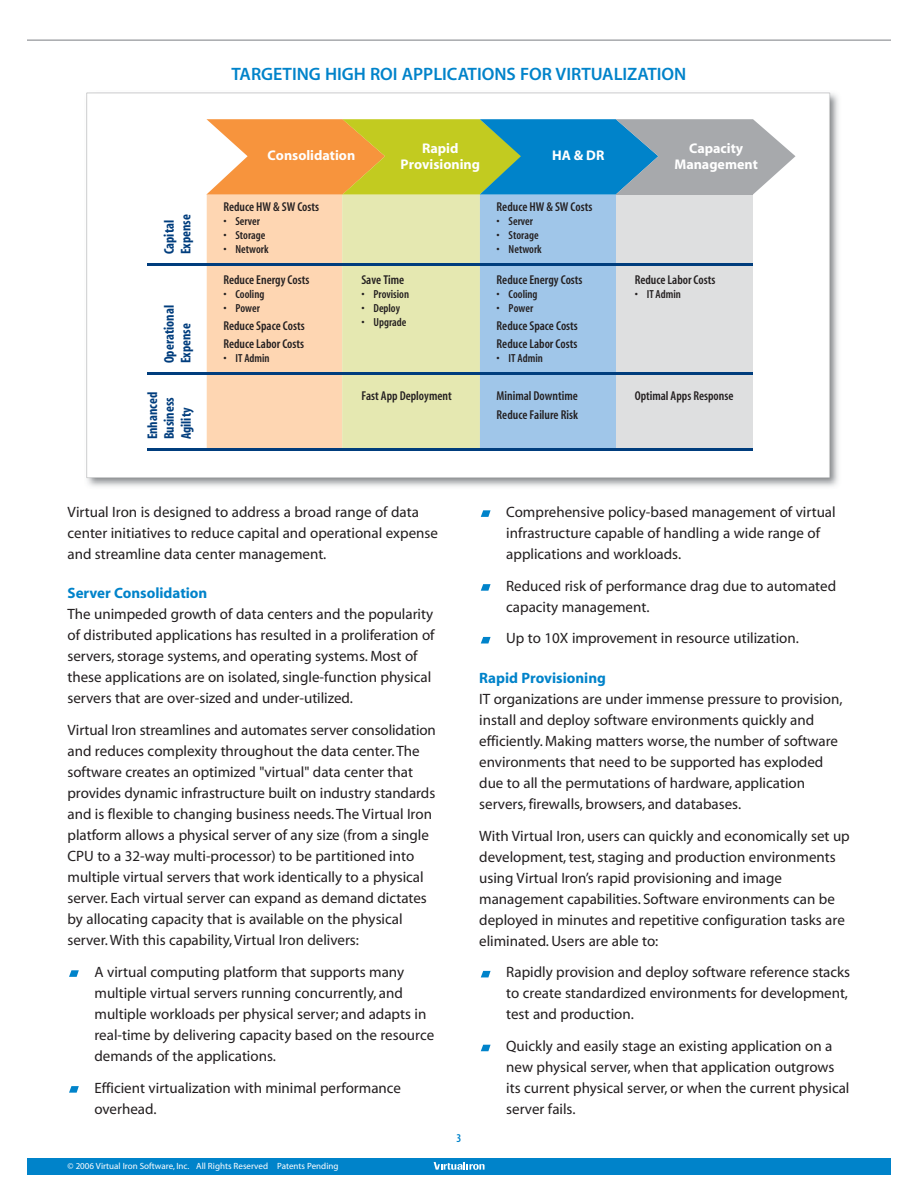
<style>
.page{position:relative;width:918px;height:1188px;background:#fff}
.page>*{position:absolute;margin:0;border:0;box-sizing:border-box;transform-origin:0 0}
.t1{font:18px "Myriad MM 565 600";color:#0083ca}
.t2{font:15px/21px "Myriad MM 406 600";color:#231f20}
.t3{font:15px "Myriad MM 700 600";color:#0083ca}
.t4{font:14.1px/16.8px "Myriad MM.700.300.";color:#003d7d}
.t5{font:14.1px/16.8px "Myriad MM.700.600.";color:#fff;text-align:center}
.t6{font:12.9px/17.9px "Myriad MM.565.300.";color:#231f20}
.t7{font:12px "Myriad MM 565 300";color:#0083ca}
.t8{font:11.7px "Myriad MM.565.300.";color:#231f20}
.t9{font:9px "Myriad MM 406 600";color:#fff}
</style>
<div class="page">
<div style="left:27px;top:1158px;width:864px;height:17px;background:#0083ca"></div>
<svg style="left:434px;top:1162px;width:51px;height:8px"></svg>
<hr style="left:27px;top:39px;width:864px;height:2px;background:#a7a9ac">
<svg style="left:481px;top:1045px;width:10px;height:6px"></svg>
<svg style="left:481px;top:971px;width:10px;height:6px"></svg>
<svg style="left:481px;top:637px;width:10px;height:7px"></svg>
<svg style="left:481px;top:584px;width:10px;height:7px"></svg>
<svg style="left:481px;top:510px;width:10px;height:7px"></svg>
<svg style="left:69px;top:1086px;width:10px;height:7px"></svg>
<svg style="left:69px;top:970px;width:10px;height:7px"></svg>
<img style="left:86px;top:92px;width:753px;height:395px">
<svg style="left:206px;top:119px;width:590px;height:332px;background:#c9ccb4"></svg>
<div style="left:616px;top:194px;width:137px;height:257px;background:#dedfe0"></div>
<hr style="left:616px;top:194px;width:137px;height:1px;background:#a7a9ac">
<hr style="left:147px;top:263px;width:606px;height:3px;background:#003d7d">
<hr style="left:147px;top:372px;width:606px;height:3px;background:#003d7d">
<hr style="left:147px;top:448px;width:606px;height:3px;background:#003d7d">
<p class="t1" style="left:231px;top:67px;width:456px">TARGETING HIGH ROI APPLICATIONS FOR VIRTUALIZATION</p>
<p class="t4" style="left:162px;top:254px;width:42px;rotate:-90deg">Capital<br>Expense</p>
<p class="t4" style="left:162px;top:363px;width:59px;rotate:-90deg">Operational<br>Expense</p>
<p class="t4" style="left:145px;top:439px;width:49px;rotate:-90deg">Enhanced<br>Business<br>Agility</p>
<p class="t5" style="left:268px;top:147px;width:89px">Consolidation</p>
<p class="t5" style="left:401px;top:140px;width:81px">Rapid<br>Provisioning</p>
<p class="t5" style="left:552px;top:147px;width:54px">HA &amp; DR</p>
<p class="t5" style="left:674px;top:140px;width:85px">Capacity<br>Management</p>
<p class="t6" style="left:223px;top:199px;width:97px">Reduce HW &amp; SW Costs</p>
<p class="t8" style="left:223px;top:216px;width:38px">• Server</p>
<p class="t8" style="left:223px;top:230px;width:44px">• Storage</p>
<p class="t8" style="left:223px;top:244px;width:47px">• Network</p>
<p class="t6" style="left:223px;top:272px;width:87px">Reduce Energy Costs</p>
<p class="t8" style="left:223px;top:289px;width:43px">• Cooling</p>
<p class="t8" style="left:223px;top:303px;width:38px">• Power</p>
<p class="t6" style="left:223px;top:318px;width:83px">Reduce Space Costs<br>Reduce Labor Costs</p>
<p class="t8" style="left:223px;top:353px;width:48px">• IT Admin</p>
<p class="t6" style="left:361px;top:272px;width:44px">Save Time</p>
<p class="t8" style="left:361px;top:289px;width:49px">• Provision</p>
<p class="t8" style="left:361px;top:303px;width:40px">• Deploy</p>
<p class="t8" style="left:361px;top:317px;width:47px">• Upgrade</p>
<p class="t6" style="left:497px;top:199px;width:97px">Reduce HW &amp; SW Costs</p>
<p class="t8" style="left:497px;top:216px;width:38px">• Server</p>
<p class="t8" style="left:497px;top:230px;width:44px">• Storage</p>
<p class="t8" style="left:497px;top:244px;width:47px">• Network</p>
<p class="t6" style="left:497px;top:272px;width:87px">Reduce Energy Costs</p>
<p class="t8" style="left:497px;top:289px;width:43px">• Cooling</p>
<p class="t8" style="left:497px;top:303px;width:38px">• Power</p>
<p class="t6" style="left:497px;top:318px;width:83px">Reduce Space Costs<br>Reduce Labor Costs</p>
<p class="t8" style="left:497px;top:353px;width:48px">• IT Admin</p>
<p class="t6" style="left:635px;top:272px;width:82px">Reduce Labor Costs</p>
<p class="t8" style="left:635px;top:289px;width:48px">• IT Admin</p>
<p class="t6" style="left:361px;top:388px;width:92px">Fast App Deployment</p>
<p class="t6" style="left:497px;top:388px;width:83px;line-height:18.9px">Minimal Downtime<br>Reduce Failure Risk</p>
<p class="t6" style="left:635px;top:388px;width:100px">Optimal Apps Response</p>
<p class="t2" style="left:68px;top:503px;width:372px">Virtual Iron is designed to address a broad range of data center initiatives to reduce capital and operational expense and streamline data center management.</p>
<p class="t3" style="left:68px;top:588px;width:141px">Server Consolidation</p>
<p class="t2" style="left:68px;top:605px;width:369px">The unimpeded growth of data centers and the popularity of distributed applications has resulted in a proliferation of servers, storage systems, and operating systems. Most of these applications are on isolated, single-function physical servers that are over-sized and under-utilized.</p>
<p class="t2" style="left:68px;top:721px;width:370px">Virtual Iron streamlines and automates server consolidation and reduces complexity throughout the data center. The software creates an optimized "virtual" data center that provides dynamic infrastructure built on industry standards and is flexible to changing business needs. The Virtual Iron platform allows a physical server of any size (from a single CPU to a 32-way multi-processor) to be partitioned into multiple virtual servers that work identically to a physical server. Each virtual server can expand as demand dictates by allocating capacity that is available on the physical server. With this capability, Virtual Iron delivers:</p>
<p class="t2" style="left:94px;top:963px;width:341px">A virtual computing platform that supports many multiple virtual servers running concurrently, and multiple workloads per physical server; and adapts in real-time by delivering capacity based on the resource demands of the applications.</p>
<p class="t2" style="left:94px;top:1079px;width:308px">Efficient virtualization with minimal performance overhead.</p>
<p class="t9" style="left:68px;top:1162px;width:272px">© 2006 Virtual Iron Software, Inc. All Rights Reserved Patents Pending</p>
<p class="t7" style="left:456px;top:1133px;width:6px">3</p>
<p class="t2" style="left:506px;top:503px;width:331px">Comprehensive policy-based management of virtual infrastructure capable of handling a wide range of applications and workloads.</p>
<p class="t2" style="left:506px;top:577px;width:331px">Reduced risk of performance drag due to automated capacity management.</p>
<p class="t2" style="left:506px;top:629px;width:294px">Up to 10X improvement in resource utilization.</p>
<p class="t3" style="left:479px;top:672px;width:128px">Rapid Provisioning</p>
<p class="t2" style="left:479px;top:690px;width:365px">IT organizations are under immense pressure to provision, install and deploy software environments quickly and efficiently. Making matters worse, the number of software environments that need to be supported has exploded due to all the permutations of hardware, application servers, firewalls, browsers, and databases.</p>
<p class="t2" style="left:479px;top:827px;width:372px">With Virtual Iron, users can quickly and economically set up development, test, staging and production environments using Virtual Iron’s rapid provisioning and image management capabilities. Software environments can be deployed in minutes and repetitive configuration tasks are eliminated. Users are able to:</p>
<p class="t2" style="left:506px;top:963px;width:345px">Rapidly provision and deploy software reference stacks to create standardized environments for development, test and production.</p>
<p class="t2" style="left:506px;top:1037px;width:345px">Quickly and easily stage an existing application on a new physical server, when that application outgrows its current physical server, or when the current physical server fails.</p>
</div>
